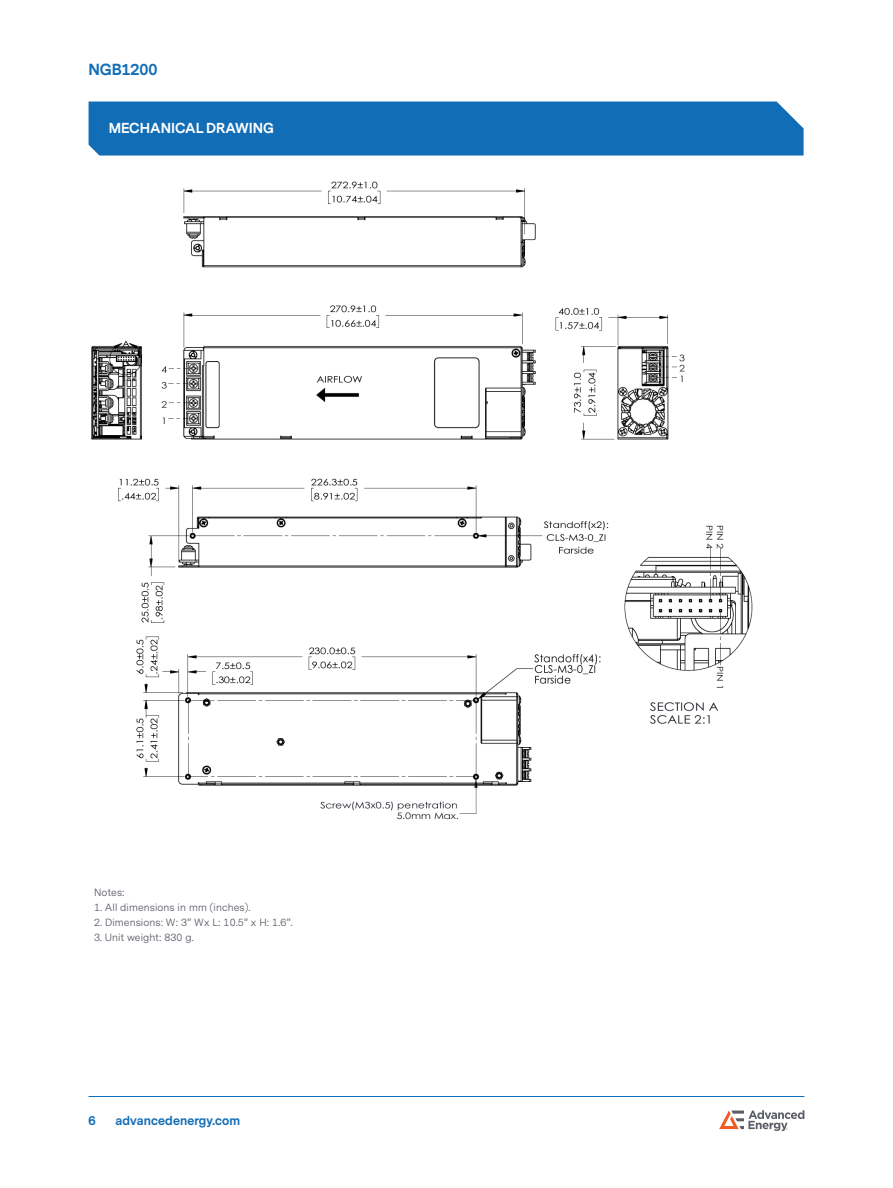
<style>
.page{position:relative;width:893px;height:1188px;background:#fff}
.page>*{position:absolute;margin:0;border:0;box-sizing:border-box;transform-origin:0 0}
.t1{font:700 15px "Messina Sans";letter-spacing:-.01em;color:#126db7}
.Heading_1{font:700 13.5px "Messina Sans";color:#fff}
.t2{font:700 12px "Messina Sans";letter-spacing:.01em;color:#126db7}
.table_text{font:10.5px "Messina Sans";letter-spacing:.01em;color:#5a5c66}
</style>
<div class="page">
<hr style="left:89px;top:1096px;width:715px;height:1px;background:#126db7">
<svg style="left:719px;top:1110px;width:85px;height:21px"></svg>
<div style="left:89px;top:102px;width:715px;height:54px;background:#126db7"></div>
<img style="left:91px;top:181px;width:594px;height:259px">
<img style="left:118px;top:478px;width:635px;height:342px">
<h1 class="t1" style="left:89px;top:59px;width:70px">NGB1200</h1>
<p class="Heading_1" style="left:109px;top:119px;width:167px">MECHANICAL DRAWING</p>
<p class="table_text" style="left:94px;top:886px;width:32px">Notes:</p>
<p class="table_text" style="left:94px;top:901px;width:158px">1. All dimensions in mm (inches).</p>
<p class="table_text" style="left:94px;top:916px;width:200px">2. Dimensions: W: 3” Wx L: 10.5” x H: 1.6”.</p>
<p class="table_text" style="left:94px;top:931px;width:101px">3. Unit weight: 830 g.</p>
<p class="t2" style="left:89px;top:1113px;width:9px">6</p>
<p class="t2" style="left:116px;top:1113px;width:126px">advancedenergy.com</p>
</div>
